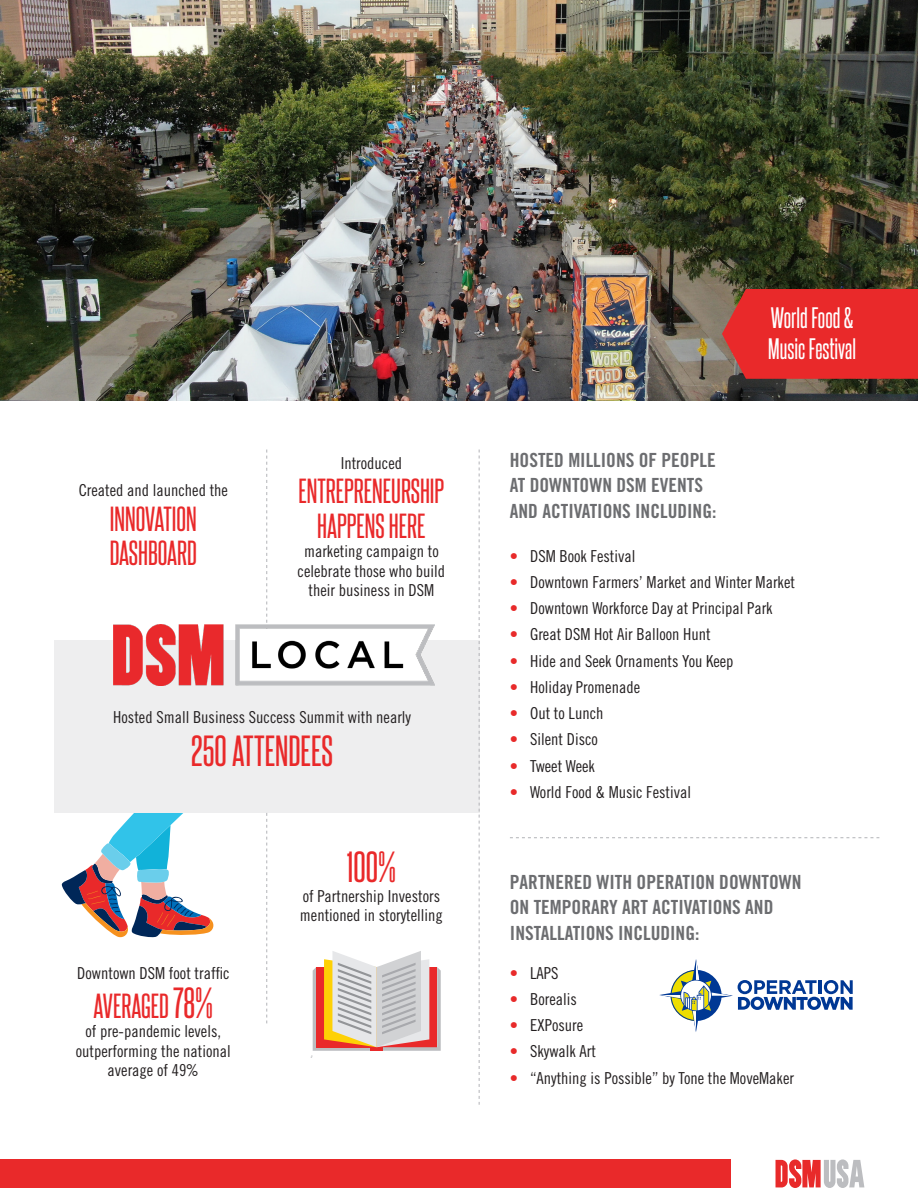
<style>
.page{position:relative;width:918px;height:1188px;background:#fff}
.page>*{position:absolute;margin:0;border:0;box-sizing:border-box;transform-origin:0 0}
.t1{font:37.5px "Steelfish Rg";color:#e9292a}
.t2{font:30px/34.5px "Steelfish Rg";color:#e9292a}
.t3{font:25.5px/31.5px "Steelfish Rg";color:#fff}
.t4{font:19.5px/25.5px "Trade Gothic LT Std Bd Cn 20";color:#6c6d70}
.t5{font:16.5px/19.5px "Trade Gothic LT Std Cn 18";color:#231f20;text-align:center}
.s1{font-size:37.5px}
.s2{color:#e82a2a}
</style>
<div class="page">
<svg style="left:62px;top:813px;width:151px;height:124px"></svg>
<img style="left:0;top:0;width:918px;height:400px">
<svg style="left:722px;top:289px;width:196px;height:90px;background:#e12e2d"></svg>
<div style="left:54px;top:640px;width:426px;height:173px;background:#eeeeef"></div>
<svg style="left:510px;top:837px;width:369px;height:1px"></svg>
<div style="left:0;top:1159px;width:731px;height:29px;background:#e9292a"></div>
<svg style="left:479px;top:450px;width:1px;height:655px"></svg>
<svg style="left:266px;top:813px;width:1px;height:210px"></svg>
<svg style="left:776px;top:1159px;width:88px;height:29px"></svg>
<svg style="left:238px;top:450px;width:192px;height:175px"></svg>
<img style="left:114px;top:625px;width:320px;height:61px">
<svg style="left:659px;top:959px;width:194px;height:73px"></svg>
<svg style="left:311px;top:951px;width:130px;height:107px"></svg>
<p class="t5" style="left:79px;top:481px;width:151px">Created and launched the</p>
<p class="t2" style="left:110px;top:501px;width:89px">INNOVATION<br>DASHBOARD</p>
<p class="t5" style="left:341px;top:453px;width:63px">Introduced</p>
<p class="t2" style="left:299px;top:473px;width:147px;text-align:center">ENTREPRENEURSHIP<br>HAPPENS HERE</p>
<p class="t5" style="left:298px;top:541px;width:149px">marketing campaign to celebrate those who build their business in DSM</p>
<p class="t5" style="left:113px;top:707px;width:299px">Hosted Small Business Success Summit with nearly</p>
<p class="t1" style="left:191px;top:728px;width:144px">250 ATTENDEES</p>
<p class="t5" style="left:77px;top:963px;width:154px">Downtown DSM foot traffic</p>
<p class="t2" style="left:94px;top:987px;width:121px">AVERAGED <span class="s1">78%</span></p>
<p class="t5" style="left:76px;top:1021px;width:156px">of pre-pandemic levels, outperforming the national average of 49%</p>
<p class="t1" style="left:347px;top:844px;width:51px">100%</p>
<p class="t5" style="left:300px;top:886px;width:144px;text-align:left">of Partnership Investors mentioned in storytelling</p>
<p class="t4" style="left:510px;top:447px;width:208px">HOSTED MILLIONS OF PEOPLE<br>AT DOWNTOWN DSM EVENTS<br>AND ACTIVATIONS INCLUDING:</p>
<p class="t3" style="left:768px;top:301px;width:89px">World Food &amp;<br>Music Festival</p>
<p class="t5" style="left:510px;top:546px;width:127px"><span class="s2">•</span> DSM Book Festival</p>
<p class="t5" style="left:510px;top:572px;width:287px"><span class="s2">•</span> Downtown Farmers’ Market and Winter Market</p>
<p class="t5" style="left:510px;top:598px;width:264px"><span class="s2">•</span> Downtown Workforce Day at Principal Park</p>
<p class="t5" style="left:510px;top:625px;width:202px"><span class="s2">•</span> Great DSM Hot Air Balloon Hunt</p>
<p class="t5" style="left:510px;top:651px;width:225px"><span class="s2">•</span> Hide and Seek Ornaments You Keep</p>
<p class="t5" style="left:510px;top:677px;width:132px"><span class="s2">•</span> Holiday Promenade</p>
<p class="t5" style="left:510px;top:703px;width:95px"><span class="s2">•</span> Out to Lunch</p>
<p class="t5" style="left:510px;top:730px;width:90px"><span class="s2">•</span> Silent Disco</p>
<p class="t5" style="left:510px;top:756px;width:87px"><span class="s2">•</span> Tweet Week</p>
<p class="t5" style="left:510px;top:782px;width:183px"><span class="s2">•</span> World Food &amp; Music Festival</p>
<p class="t4" style="left:510px;top:869px;width:293px">PARTNERED WITH OPERATION DOWNTOWN<br>ON TEMPORARY ART ACTIVATIONS AND<br>INSTALLATIONS INCLUDING:</p>
<p class="t5" style="left:510px;top:963px;width:50px"><span class="s2">•</span> LAPS</p>
<p class="t5" style="left:510px;top:989px;width:68px"><span class="s2">•</span> Borealis</p>
<p class="t5" style="left:510px;top:1015px;width:75px"><span class="s2">•</span> EXPosure</p>
<p class="t5" style="left:510px;top:1042px;width:88px"><span class="s2">•</span> Skywalk Art</p>
<p class="t5" style="left:510px;top:1068px;width:286px"><span class="s2">•</span> “Anything is Possible” by Tone the MoveMaker</p>
</div>
